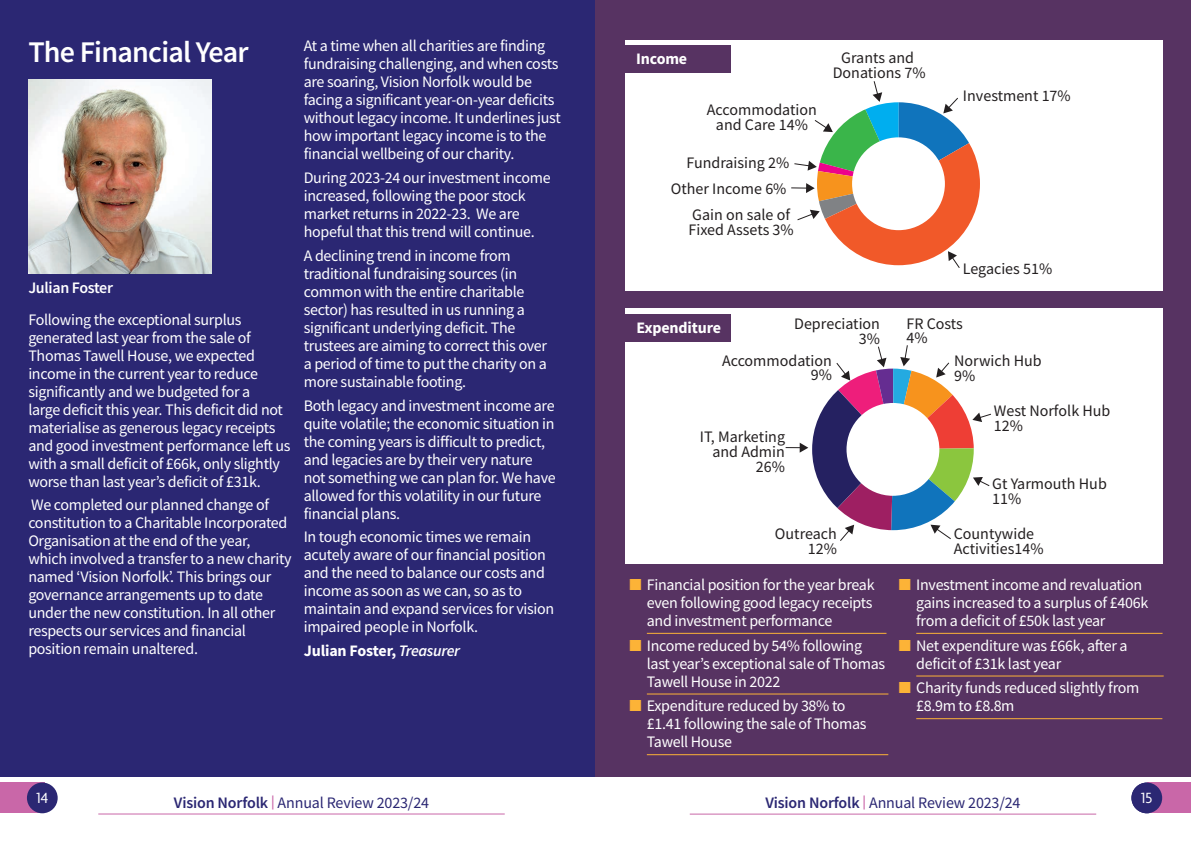
<style>
.page{position:relative;width:1191px;height:842px;background:#fff}
.page>*{position:absolute;margin:0;border:0;box-sizing:border-box;transform-origin:0 0}
.t1{font:600 30px "Source Sans Pro";letter-spacing:-.025em;color:#fff}
.t2{font:16px/18px "Source Sans Pro";letter-spacing:-.02em;color:#fff}
.t3{font:16px/15px "Source Sans Pro";color:#231f20}
.t4{font:16px "Source Sans Pro";letter-spacing:-.01em;color:#2b2773}
.t5{font:700 16px "Source Sans Pro";letter-spacing:-.01em;color:#fff}
.t6{font:600 16px "Source Sans Pro";letter-spacing:-.02em;color:#fff}
.t7{font:16px "Agenda";color:#fff}
.s1{font-weight:600;font-style:italic}
.s2{color:#fcb337}
.s3{font-weight:600}
.s4{font-weight:600;font-size:14px;color:#c967a8}
</style>
<div class="page">
<div style="left:0;top:782px;width:44px;height:31px;background:#c967a8"></div>
<div style="left:27px;top:782px;width:31px;height:31px;background:#2b2773;border-radius:50%"></div>
<hr style="left:98px;top:814px;width:407px;height:1px;background:#c967a8">
<hr style="left:690px;top:814px;width:406px;height:1px;background:#c967a8">
<div style="left:1147px;top:782px;width:44px;height:31px;background:#c967a8"></div>
<div style="left:1131px;top:782px;width:31px;height:31px;background:#2b2773;border-radius:50%"></div>
<div style="left:0;top:0;width:595px;height:777px;background:#2b2773"></div>
<div style="left:595px;top:0;width:596px;height:777px;background:#573362"></div>
<img style="left:28px;top:79px;width:184px;height:195px">
<hr style="left:647px;top:633px;width:239px;height:1px;background:#fcb337">
<hr style="left:647px;top:694px;width:241px;height:1px;background:#fcb337">
<hr style="left:647px;top:754px;width:241px;height:1px;background:#fcb337">
<hr style="left:916px;top:633px;width:246px;height:1px;background:#fcb337">
<hr style="left:916px;top:676px;width:247px;height:1px;background:#fcb337">
<hr style="left:916px;top:718px;width:246px;height:1px;background:#fcb337">
<div style="left:625px;top:40px;width:538px;height:251px;background:#fff"></div>
<svg style="left:791px;top:81px;width:189px;height:187px"></svg>
<div style="left:625px;top:45px;width:105px;height:28px;background:#573362"></div>
<div style="left:625px;top:308px;width:537px;height:256px;background:#fff"></div>
<svg style="left:785px;top:345px;width:206px;height:196px"></svg>
<div style="left:625px;top:314px;width:106px;height:28px;background:#573362"></div>
<h1 class="t1" style="left:28px;top:32px;width:222px">The Financial Year</h1>
<p class="t6" style="left:28px;top:277px;width:86px">Julian Foster</p>
<p class="t2" style="left:28px;top:310px;width:264px">Following the exceptional surplus generated last year from the sale of Thomas Tawell House, we expected income in the current year to reduce significantly and we budgeted for a<br>large deficit this year. This deficit did not materialise as generous legacy receipts and good investment performance left us with a small deficit of £66k, only slightly worse than last year’s deficit of £31k.</p>
<p class="t2" style="left:28px;top:496px;width:265px">We completed our planned change of constitution to a Charitable Incorporated Organisation at the end of the year, which involved a transfer to a new charity named ‘Vision Norfolk’. This brings our governance arrangements up to date under the new constitution. In all other respects our services and financial position remain unaltered.</p>
<p class="t2" style="left:304px;top:37px;width:258px">At a time when all charities are finding fundraising challenging, and when costs are soaring, Vision Norfolk would be facing a significant year-on-year deficits without legacy income. It underlines just how important legacy income is to the financial wellbeing of our charity.</p>
<p class="t2" style="left:304px;top:169px;width:248px">During 2023-24 our investment income increased, following the poor stock market returns in 2022-23. We are hopeful that this trend will continue.</p>
<p class="t2" style="left:304px;top:246px;width:245px">A declining trend in income from traditional fundraising sources (in common with the entire charitable sector) has resulted in us running a significant underlying deficit. The trustees are aiming to correct this over a period of time to put the charity on a more sustainable footing.</p>
<p class="t2" style="left:304px;top:396px;width:253px">Both legacy and investment income are quite volatile; the economic situation in the coming years is difficult to predict, and legacies are by their very nature not something we can plan for. We have allowed for this volatility in our future financial plans.</p>
<p class="t2" style="left:304px;top:528px;width:252px">In tough economic times we remain acutely aware of our financial position and the need to balance our costs and income as soon as we can, so as to maintain and expand services for vision impaired people in Norfolk.</p>
<p class="t5" style="left:304px;top:640px;width:158px">Julian Foster, <span class="s1">Treasurer</span></p>
<p class="t5" style="left:636px;top:48px;width:53px">Income</p>
<p class="t3" style="left:707px;top:102px;width:111px;text-align:center">Accommodation and Care 14%</p>
<p class="t3" style="left:686px;top:156px;width:104px">Fundraising 2%</p>
<p class="t3" style="left:671px;top:182px;width:117px">Other Income 6%</p>
<p class="t3" style="left:688px;top:208px;width:107px">Gain on sale of<br>Fixed Assets 3%</p>
<p class="t3" style="left:832px;top:50px;width:94px;text-align:center">Grants and<br>Donations 7%</p>
<p class="t3" style="left:963px;top:88px;width:109px">Investment 17%</p>
<p class="t3" style="left:962px;top:261px;width:91px">Legacies 51%</p>
<p class="t5" style="left:636px;top:317px;width:86px">Expenditure</p>
<p class="t3" style="left:794px;top:316px;width:87px;text-align:right">Depreciation<br>3%</p>
<p class="t3" style="left:906px;top:316px;width:58px;line-height:14px">FR Costs<br>4%</p>
<p class="t3" style="left:722px;top:353px;width:111px;line-height:14px;text-align:right">Accommodation<br>9%</p>
<p class="t3" style="left:954px;top:353px;width:89px">Norwich Hub<br>9%</p>
<p class="t3" style="left:993px;top:403px;width:118px">West Norfolk Hub<br>12%</p>
<p class="t3" style="left:700px;top:429px;width:87px;text-align:right">IT, Marketing and Admin<br>26%</p>
<p class="t3" style="left:992px;top:476px;width:116px">Gt Yarmouth Hub<br>11%</p>
<p class="t3" style="left:775px;top:526px;width:63px;text-align:right">Outreach<br>12%</p>
<p class="t3" style="left:953px;top:526px;width:91px">Countywide<br>Activities14%</p>
<p class="t2" style="left:647px;top:576px;width:229px;text-indent:-17px"><span class="s2">■</span> Financial position for the year break even following good legacy receipts and investment performance</p>
<p class="t2" style="left:647px;top:636px;width:240px;text-indent:-17px"><span class="s2">■</span> Income reduced by 54% following last year’s exceptional sale of Thomas<br>Tawell House in 2022</p>
<p class="t2" style="left:647px;top:697px;width:221px;text-indent:-17px"><span class="s2">■</span> Expenditure reduced by 38% to £1.41 following the sale of Thomas<br>Tawell House</p>
<p class="t2" style="left:916px;top:576px;width:233px;text-indent:-17px"><span class="s2">■</span> Investment income and revaluation gains increased to a surplus of £406k from a deficit of £50k last year</p>
<p class="t2" style="left:916px;top:636px;width:213px;text-indent:-17px"><span class="s2">■</span> Net expenditure was £66k, after a deficit of £31k last year</p>
<p class="t2" style="left:916px;top:679px;width:225px;text-indent:-17px"><span class="s2">■</span> Charity funds reduced slightly from £8.9m to £8.8m</p>
<p class="t7" style="left:37px;top:789px;width:13px">14</p>
<p class="t4" style="left:174px;top:792px;width:257px"><span class="s3">Vision Norfolk</span> <span class="s4">|</span> Annual Review 2023/24</p>
<p class="t7" style="left:1141px;top:789px;width:13px">15</p>
<p class="t4" style="left:765px;top:793px;width:257px"><span class="s3">Vision Norfolk</span> <span class="s4">|</span> Annual Review 2023/24</p>
</div>
